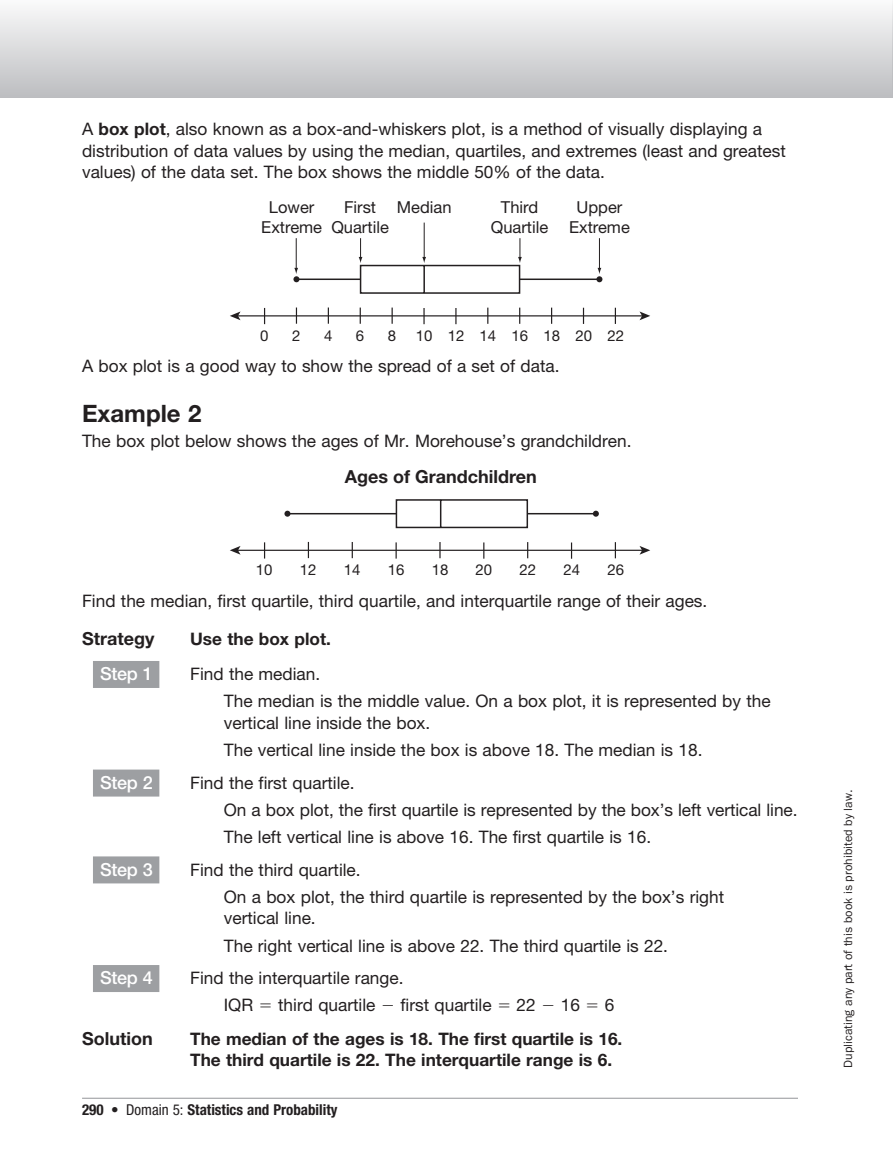
<style>
.page{position:relative;width:893px;height:1175px;background:#fff}
.page>*{position:absolute;margin:0;border:0;box-sizing:border-box;transform-origin:0 0}
.t1{font:700 24px "Helvetica Neue LT Std";color:#231f20}
.t2{font:700 18px "Helvetica Neue LT Std";color:#231f20}
.t3{font:500 18px "Helvetica Neue LT Std";letter-spacing:-.015em;color:#fff}
.t4{font:17.25px/27.2px "Helvetica Neue LT Std";color:#231f20}
.t5{font:700 17.25px/21.8px "Helvetica Neue LT Std";color:#231f20}
.t6{font:16.5px/19.8px "Helvetica Neue LT Std";color:#231f20;text-align:center}
.t7{font:15px "Helvetica Neue LT Std";color:#231f20}
.t8{font:700 condensed 15px "Helvetica Neue LT Std";color:#231f20}
.t9{font:12px "ITC Franklin Gothic Std";color:#231f20}
.s1{font-weight:700}
.s2{font-weight:400}
</style>
<div class="page">
<div style="left:0;top:0;width:892px;height:97px;background:linear-gradient(to bottom,#fafafb,#bdbec1)"></div>
<hr style="left:892px;top:0;width:1px;height:97px;background:#bcbdc0">
<div style="left:93px;top:661px;width:66px;height:27px;background:#9d9fa2"></div>
<div style="left:93px;top:770px;width:66px;height:27px;background:#9d9fa2"></div>
<div style="left:93px;top:856px;width:66px;height:27px;background:#9d9fa2"></div>
<div style="left:93px;top:965px;width:66px;height:27px;background:#9d9fa2"></div>
<hr style="left:237px;top:315px;width:405px;height:1px;background:#231f20">
<svg style="left:639px;top:311px;width:11px;height:9px"></svg>
<svg style="left:230px;top:311px;width:10px;height:9px"></svg>
<svg style="left:264px;top:308px;width:1px;height:16px"></svg>
<svg style="left:455px;top:308px;width:1px;height:16px"></svg>
<hr style="left:296px;top:279px;width:302px;height:1px;background:#231f20">
<svg style="left:328px;top:307px;width:1px;height:17px"></svg>
<svg style="left:391px;top:308px;width:2px;height:16px"></svg>
<svg style="left:551px;top:308px;width:1px;height:16px"></svg>
<svg style="left:614px;top:308px;width:2px;height:16px"></svg>
<svg style="left:519px;top:308px;width:1px;height:16px"></svg>
<svg style="left:583px;top:308px;width:1px;height:16px"></svg>
<svg style="left:423px;top:308px;width:1px;height:16px"></svg>
<svg style="left:296px;top:307px;width:1px;height:17px"></svg>
<svg style="left:359px;top:308px;width:2px;height:16px"></svg>
<svg style="left:487px;top:308px;width:1px;height:16px"></svg>
<hr style="left:424px;top:223px;width:1px;height:35px;background:#231f20">
<svg style="left:358px;top:238px;width:164px;height:56px"></svg>
<hr style="left:599px;top:238px;width:1px;height:31px;background:#231f20">
<svg style="left:596px;top:268px;width:6px;height:14px"></svg>
<hr style="left:296px;top:238px;width:1px;height:31px;background:#231f20">
<svg style="left:293px;top:268px;width:6px;height:14px"></svg>
<hr style="left:237px;top:550px;width:405px;height:1px;background:#231f20">
<svg style="left:639px;top:546px;width:11px;height:9px"></svg>
<svg style="left:230px;top:546px;width:10px;height:9px"></svg>
<svg style="left:264px;top:542px;width:1px;height:17px"></svg>
<svg style="left:395px;top:542px;width:2px;height:17px"></svg>
<svg style="left:483px;top:542px;width:1px;height:17px"></svg>
<svg style="left:571px;top:542px;width:1px;height:17px"></svg>
<svg style="left:284px;top:511px;width:6px;height:6px"></svg>
<svg style="left:593px;top:511px;width:6px;height:6px"></svg>
<hr style="left:287px;top:513px;width:309px;height:1px;background:#231f20">
<svg style="left:395px;top:499px;width:133px;height:30px"></svg>
<svg style="left:308px;top:542px;width:1px;height:16px"></svg>
<svg style="left:351px;top:542px;width:2px;height:16px"></svg>
<svg style="left:439px;top:542px;width:1px;height:16px"></svg>
<svg style="left:527px;top:542px;width:1px;height:16px"></svg>
<svg style="left:614px;top:542px;width:2px;height:16px"></svg>
<hr style="left:82px;top:1098px;width:716px;height:1px;background:#939598">
<p class="t4" style="left:82px;top:118px;width:705px;line-height:21.8px">A <span class="s1">box plot</span>, also known as a box-and-whiskers plot, is a method of visually displaying a distribution of data values by using the median, quartiles, and extremes (least and greatest values) of the data set. The box shows the middle 50% of the data.</p>
<p class="t6" style="left:261px;top:197px;width:62px">Lower<br>Extreme</p>
<p class="t6" style="left:569px;top:197px;width:62px">Upper<br>Extreme</p>
<p class="t6" style="left:331px;top:197px;width:59px">First<br>Quartile</p>
<p class="t6" style="left:397px;top:197px;width:56px">Median</p>
<p class="t6" style="left:491px;top:197px;width:59px">Third<br>Quartile</p>
<p class="t7" style="left:292px;top:326px;width:10px">2</p>
<p class="t7" style="left:356px;top:326px;width:10px">6</p>
<p class="t7" style="left:415px;top:326px;width:18px">10</p>
<p class="t7" style="left:479px;top:326px;width:50px">14 16</p>
<p class="t7" style="left:575px;top:326px;width:50px">20 22</p>
<p class="t4" style="left:82px;top:352px;width:476px">A box plot is a good way to show the spread of a set of data.</p>
<h1 class="t1" style="left:82px;top:399px;width:121px">Example 2</h1>
<p class="t4" style="left:82px;top:427px;width:548px">The box plot below shows the ages of Mr. Morehouse’s grandchildren.</p>
<p class="t7" style="left:260px;top:326px;width:10px">0</p>
<p class="t7" style="left:324px;top:326px;width:10px">4</p>
<p class="t7" style="left:388px;top:326px;width:10px">8</p>
<p class="t7" style="left:447px;top:326px;width:18px">12</p>
<p class="t7" style="left:543px;top:326px;width:18px">18</p>
<p class="t2" style="left:345px;top:466px;width:193px">Ages of Grandchildren</p>
<p class="t7" style="left:475px;top:561px;width:18px">20</p>
<p class="t7" style="left:519px;top:561px;width:18px">22</p>
<p class="t7" style="left:563px;top:561px;width:18px">24</p>
<p class="t7" style="left:607px;top:561px;width:18px">26</p>
<p class="t4" style="left:82px;top:587px;width:624px">Find the median, first quartile, third quartile, and interquartile range of their ages.</p>
<p class="t2" style="left:82px;top:628px;width:74px">Strategy</p>
<p class="t5" style="left:190px;top:628px;width:142px">Use the box plot.</p>
<p class="t3" style="left:100px;top:663px;width:54px">Step 1</p>
<p class="t4" style="left:224px;top:660px;width:548px;text-indent:-34px">Find the median.<br>The median is the middle value. On a box plot, it is represented by the</p>
<p class="t4" style="left:224px;top:709px;width:477px">vertical line inside the box.<br>The vertical line inside the box is above 18. The median is 18.</p>
<p class="t3" style="left:100px;top:772px;width:54px">Step 2</p>
<p class="t4" style="left:224px;top:769px;width:572px;text-indent:-34px">Find the first quartile.<br>On a box plot, the first quartile is represented by the box’s left vertical line.<br>The left vertical line is above 16. The first quartile is 16.</p>
<p class="t3" style="left:100px;top:858px;width:54px">Step 3</p>
<p class="t4" style="left:224px;top:856px;width:502px;text-indent:-34px">Find the third quartile.<br>On a box plot, the third quartile is represented by the box’s right</p>
<p class="t4" style="left:224px;top:904px;width:443px">vertical line.<br>The right vertical line is above 22. The third quartile is 22.</p>
<p class="t3" style="left:100px;top:967px;width:54px">Step 4</p>
<p class="t4" style="left:224px;top:964px;width:178px;text-indent:-34px">Find the interquartile range.<br>IQR</p>
<p class="t7" style="left:256px;top:561px;width:18px">10</p>
<p class="t7" style="left:300px;top:561px;width:18px">12</p>
<p class="t7" style="left:344px;top:561px;width:18px">14</p>
<p class="t7" style="left:388px;top:561px;width:18px">16</p>
<p class="t7" style="left:431px;top:561px;width:18px">18</p>
<p class="t4" style="left:278px;top:991px;width:99px">third quartile</p>
<p class="t4" style="left:400px;top:991px;width:93px">first quartile</p>
<p class="t4" style="left:516px;top:991px;width:21px">22</p>
<p class="t4" style="left:560px;top:991px;width:21px">16</p>
<p class="t4" style="left:605px;top:991px;width:11px">6</p>
<p class="t2" style="left:82px;top:1027px;width:72px">Solution</p>
<p class="t5" style="left:190px;top:1027px;width:434px">The median of the ages is 18. The first quartile is 16.<br>The third quartile is 22. The interquartile range is 6.</p>
<p class="t8" style="left:82px;top:1100px;width:257px">290 • <span class="s2">Domain 5:</span> Statistics and Probability</p>
<p class="t9" style="left:841px;top:1068px;width:279px;rotate:-90deg">Duplicating any part of this book is prohibited by law.</p>
</div>
